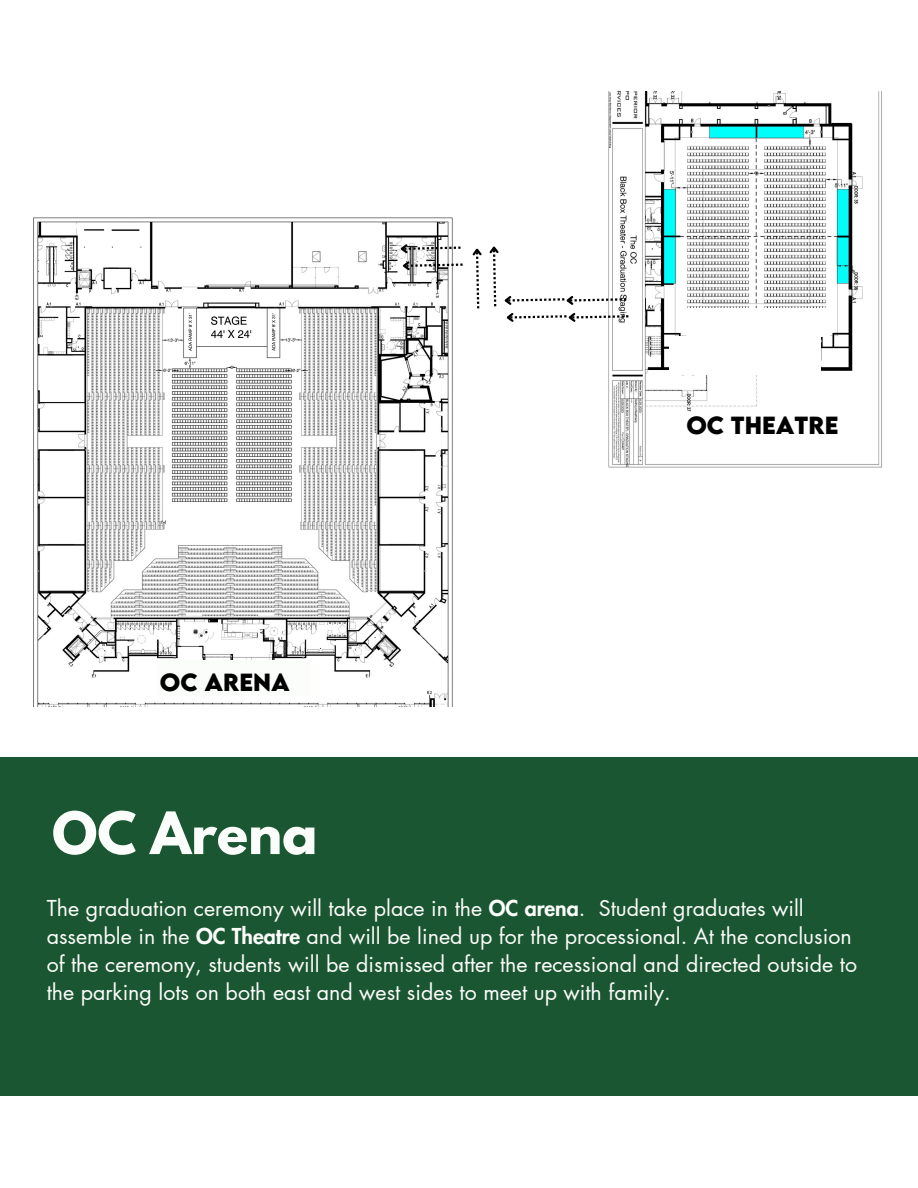
<style>
.page{position:relative;width:918px;height:1188px;background:#fff}
.page>*{position:absolute;margin:0;border:0;box-sizing:border-box;transform-origin:0 0}
.t1{font:700 51.75px "League Spartan";color:#fbfdfb}
.t2{font:700 22.05px "LEMONMILK";color:#000}
.t3{font:21.45px/28.2px "Futura LT Pro";color:#fbfdfb}
.s1{font-weight:800}
</style>
<div class="page">
<img style="left:608px;top:92px;width:274px;height:376px">
<img style="left:33px;top:217px;width:420px;height:490px">
<div style="left:166px;top:502px;width:134px;height:42px;background:#fff"></div>
<div style="left:670px;top:336px;width:151px;height:39px;background:#fff"></div>
<div style="left:686px;top:308px;width:144px;height:28px;background:#fff"></div>
<svg style="left:472px;top:244px;width:156px;height:80px"></svg>
<svg style="left:398px;top:242px;width:65px;height:30px"></svg>
<div style="left:0;top:758px;width:918px;height:338px;background:#1b5632"></div>
<div style="left:157px;top:660px;width:152px;height:35px;background:#fbfdfb"></div>
<h3 class="t2" style="left:160px;top:668px;width:132px">OC ARENA</h3>
<p class="t1" style="left:52px;top:807px;width:267px">OC Arena</p>
<p class="t2" style="left:686px;top:410px;width:151px">OC THEATRE</p>
<h1 class="t3" style="left:47px;top:895px;width:812px">The graduation ceremony will take place in the <span class="s1">OC arena</span>. Student graduates will assemble in the <span class="s1">OC Theatre</span> and will be lined up for the processional. At the conclusion of the ceremony, students will be dismissed after the recessional and directed outside to the parking lots on both east and west sides to meet up with family.</h1>
</div>
